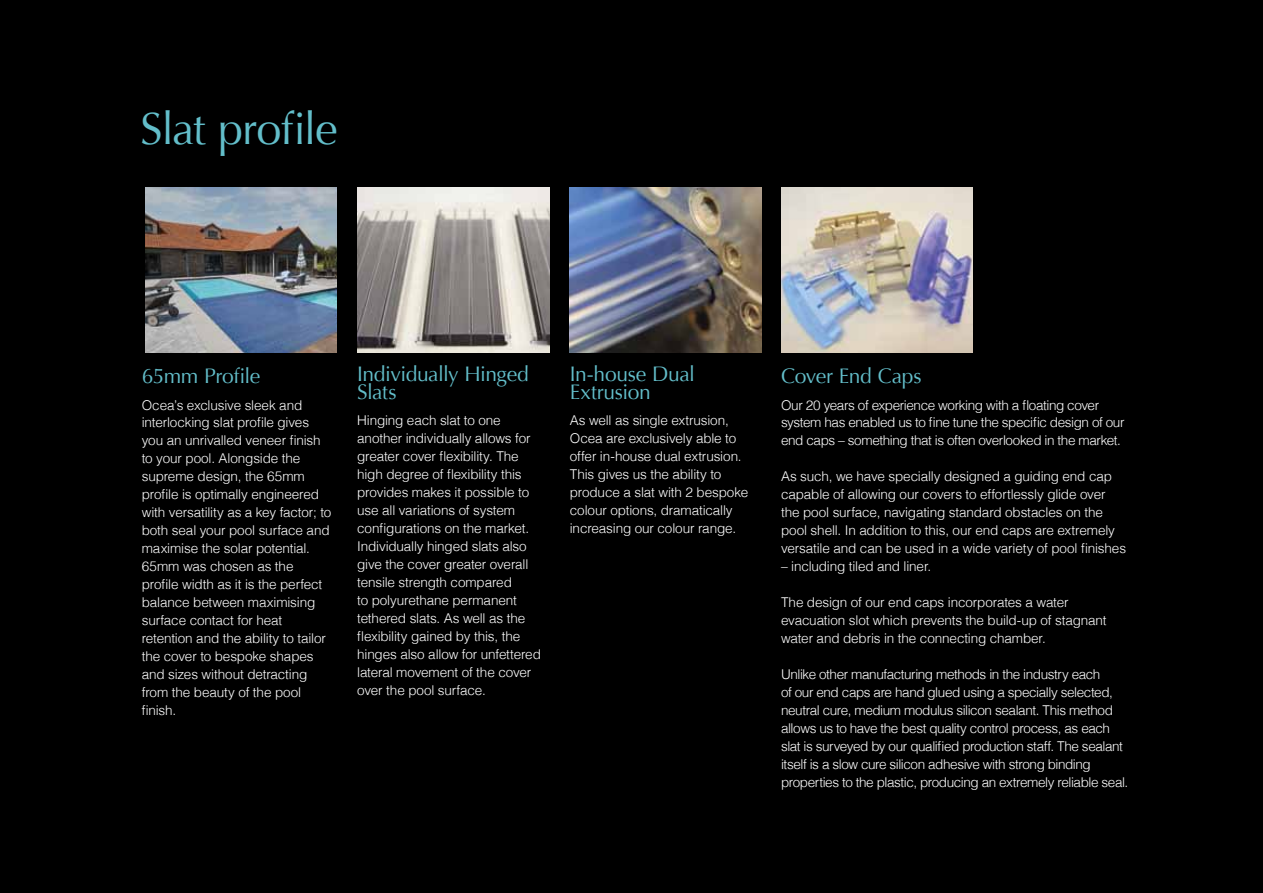
<style>
.page{position:relative;width:1263px;height:893px;background:#000}
.page>*{position:absolute;margin:0;border:0;box-sizing:border-box;transform-origin:0 0}
.t1{font:45px "Optima";letter-spacing:-.03em;color:#63beca}
.t2{font:21px/18px "Optima";letter-spacing:-.02em;color:#63beca}
.t3{font:300 13.5px/18px "Helvetica";letter-spacing:-.015em;color:#fff}
</style>
<div class="page">
<img style="left:145px;top:187px;width:191px;height:166px">
<img style="left:358px;top:187px;width:191px;height:166px">
<img style="left:781px;top:187px;width:192px;height:166px">
<img style="left:570px;top:187px;width:191px;height:166px">
<h1 class="t1" style="left:140px;top:103px;width:199px">Slat profile</h1>
<h2 class="t2" style="left:142px;top:367px;width:120px">65mm Profile</h2>
<p class="t3" style="left:142px;top:395px;width:191px">Ocea’s exclusive sleek and interlocking slat profile gives you an unrivalled veneer finish to your pool. Alongside the supreme design, the 65mm profile is optimally engineered with versatility as a key factor; to both seal your pool surface and maximise the solar potential.<br>65mm was chosen as the profile width as it is the perfect balance between maximising surface contact for heat retention and the ability to tailor the cover to bespoke shapes and sizes without detracting from the beauty of the pool finish.</p>
<h2 class="t2" style="left:357px;top:365px;width:173px">Individually Hinged<br>Slats</h2>
<p class="t3" style="left:357px;top:411px;width:185px">Hinging each slat to one another individually allows for greater cover flexibility. The high degree of flexibility this provides makes it possible to use all variations of system configurations on the market.<br>Individually hinged slats also give the cover greater overall tensile strength compared<br>to polyurethane permanent tethered slats. As well as the flexibility gained by this, the hinges also allow for unfettered lateral movement of the cover over the pool surface.</p>
<h2 class="t2" style="left:570px;top:365px;width:127px">In-house Dual<br>Extrusion</h2>
<p class="t3" style="left:570px;top:411px;width:180px">As well as single extrusion,<br>Ocea are exclusively able to offer in-house dual extrusion.<br>This gives us the ability to produce a slat with 2 bespoke colour options, dramatically increasing our colour range.</p>
<h2 class="t2" style="left:781px;top:367px;width:142px">Cover End Caps</h2>
<p class="t3" style="left:781px;top:395px;width:345px">Our 20 years of experience working with a floating cover system has enabled us to fine tune the specific design of our end caps – something that is often overlooked in the market.</p>
<p class="t3" style="left:781px;top:467px;width:347px">As such, we have specially designed a guiding end cap capable of allowing our covers to effortlessly glide over the pool surface, navigating standard obstacles on the pool shell. In addition to this, our end caps are extremely versatile and can be used in a wide variety of pool finishes</p>
<p class="t3" style="left:781px;top:557px;width:152px">– including tiled and liner.</p>
<p class="t3" style="left:781px;top:593px;width:327px">The design of our end caps incorporates a water evacuation slot which prevents the build-up of stagnant water and debris in the connecting chamber.</p>
<p class="t3" style="left:781px;top:665px;width:349px">Unlike other manufacturing methods in the industry each<br>of our end caps are hand glued using a specially selected, neutral cure, medium modulus silicon sealant. This method allows us to have the best quality control process, as each slat is surveyed by our qualified production staff. The sealant itself is a slow cure silicon adhesive with strong binding properties to the plastic, producing an extremely reliable seal.</p>
</div>
